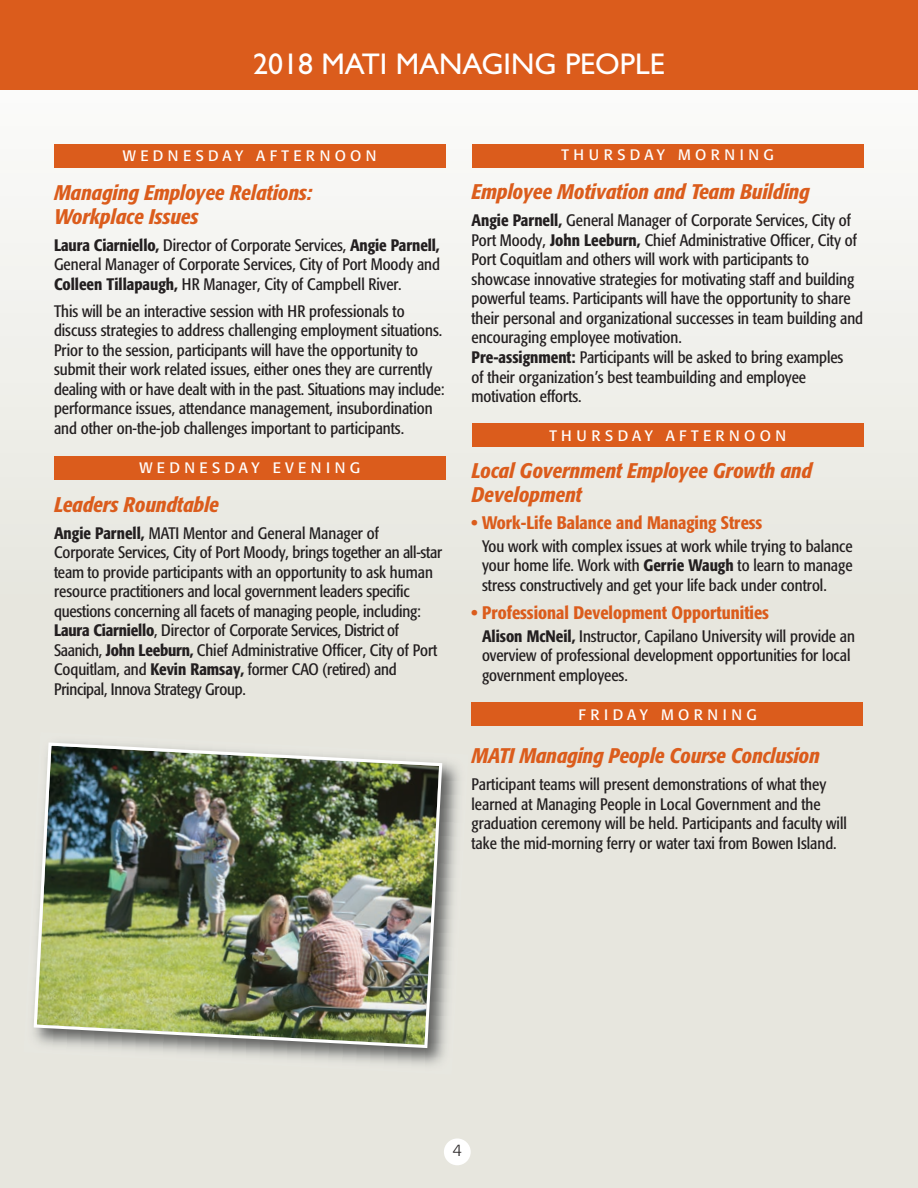
<style>
.page{position:relative;width:918px;height:1188px;background:#fff}
.page>*{position:absolute;margin:0;border:0;box-sizing:border-box;transform-origin:0 0}
.t1{font:30px "Gill Sans";color:#fff}
.t2{font:italic 500 condensed 21px/24px "Formata";color:#db5c1c}
.t3{font:500 condensed 18px "Formata";color:#db5c1c}
.t4{font:condensed 16.5px/19.5px "Formata";color:#231f20}
.t5{font:300 16.5px "Formata";color:#231f20}
.t6{font:15px "Formata";letter-spacing:.29em;color:#fff}
.t7{font:15px "Formata";letter-spacing:.31em;color:#fff}
.s1{font-weight:500}
</style>
<div class="page">
<div style="left:0;top:585px;width:918px;height:603px;background:#e7e6de"></div>
<svg style="left:0;top:167px;width:918px;height:418px"></svg>
<div style="left:472px;top:144px;width:392px;height:23px;background:#db5c1c"></div>
<div style="left:472px;top:424px;width:392px;height:23px;background:#db5c1c"></div>
<div style="left:472px;top:702px;width:391px;height:24px;background:#db5c1c"></div>
<div style="left:54px;top:144px;width:392px;height:23px;background:#db5c1c"></div>
<div style="left:54px;top:456px;width:392px;height:23px;background:#db5c1c"></div>
<div style="left:0;top:0;width:918px;height:90px;background:#db5c1c"></div>
<div style="left:444px;top:1138px;width:27px;height:27px;background:#fff;border-radius:50%"></div>
<img style="left:149px;top:762px;width:310px;height:304px">
<img style="left:33px;top:742px;width:411px;height:308px">
<h1 class="t1" style="left:253px;top:53px;width:413px">2018 MATI MANAGING PEOPLE</h1>
<p class="t6" style="left:123px;top:149px;width:255px">WEDNESDAY AFTERNOON</p>
<p class="t2" style="left:54px;top:182px;width:260px">Managing Employee Relations:<br>Workplace Issues</p>
<p class="t4" style="left:54px;top:236px;width:388px;text-align:justify"><span class="s1">Laura Ciarniello,</span> Director of Corporate Services, <span class="s1">Angie Parnell, </span>General Manager of Corporate Services, City of Port Moody and <span class="s1">Colleen Tillapaugh,</span> HR Manager, City of Campbell River.</p>
<p class="t4" style="left:54px;top:302px;width:392px">This will be an interactive session with HR professionals to discuss strategies to address challenging employment situations.<br>Prior to the session, participants will have the opportunity to submit their work related issues, either ones they are currently dealing with or have dealt with in the past. Situations may include: performance issues, attendance management, insubordination and other on-the-job challenges important to participants.</p>
<p class="t6" style="left:139px;top:461px;width:222px">WEDNESDAY EVENING</p>
<p class="t2" style="left:54px;top:494px;width:166px">Leaders Roundtable</p>
<p class="t4" style="left:54px;top:524px;width:390px"><span class="s1">Angie Parnell,</span> MATI Mentor and General Manager of Corporate Services, City of Port Moody, brings together an all-star team to provide participants with an opportunity to ask human resource practitioners and local government leaders specific questions concerning all facets of managing people, including:<br><span class="s1">Laura Ciarniello</span>, Director of Corporate Services, District of Saanich, <span class="s1">John Leeburn,</span> Chief Administrative Officer, City of Port Coquitlam, and <span class="s1">Kevin Ramsay,</span> former CAO (retired) and Principal, Innova Strategy Group.</p>
<p class="t6" style="left:562px;top:149px;width:214px">THURSDAY MORNING</p>
<p class="t2" style="left:472px;top:182px;width:340px">Employee Motivation and Team Building</p>
<p class="t4" style="left:472px;top:212px;width:393px"><span class="s1">Angie Parnell,</span> General Manager of Corporate Services, City of Port Moody, <span class="s1">John Leeburn,</span> Chief Administrative Officer, City of Port Coquitlam and others will work with participants to showcase innovative strategies for motivating staff and building powerful teams. Participants will have the opportunity to share their personal and organizational successes in team building and encouraging employee motivation.<br><span class="s1">Pre-assignment:</span> Participants will be asked to bring examples<br>of their organization’s best teambuilding and employee motivation efforts.</p>
<p class="t6" style="left:549px;top:429px;width:238px">THURSDAY AFTERNOON</p>
<p class="t2" style="left:472px;top:461px;width:342px">Local Government Employee Growth and<br>Development</p>
<p class="t3" style="left:472px;top:516px;width:292px">• Work-Life Balance and Managing Stress</p>
<p class="t4" style="left:482px;top:538px;width:372px;text-align:justify">You work with complex issues at work while trying to balance your home life. Work with <span class="s1">Gerrie Waugh</span> to learn to manage stress constructively and get your life back under control.</p>
<p class="t3" style="left:472px;top:606px;width:299px">• Professional Development Opportunities</p>
<p class="t4" style="left:482px;top:628px;width:375px"><span class="s1">Alison McNeil,</span> Instructor, Capilano University will provide an overview of professional development opportunities for local government employees.</p>
<p class="t7" style="left:579px;top:708px;width:180px">FRIDAY MORNING</p>
<p class="t2" style="left:472px;top:746px;width:350px">MATI Managing People Course Conclusion</p>
<p class="t4" style="left:472px;top:776px;width:377px">Participant teams will present demonstrations of what they learned at Managing People in Local Government and the graduation ceremony will be held. Participants and faculty will take the mid-morning ferry or water taxi from Bowen Island.</p>
<p class="t5" style="left:452px;top:1144px;width:11px">4</p>
</div>
